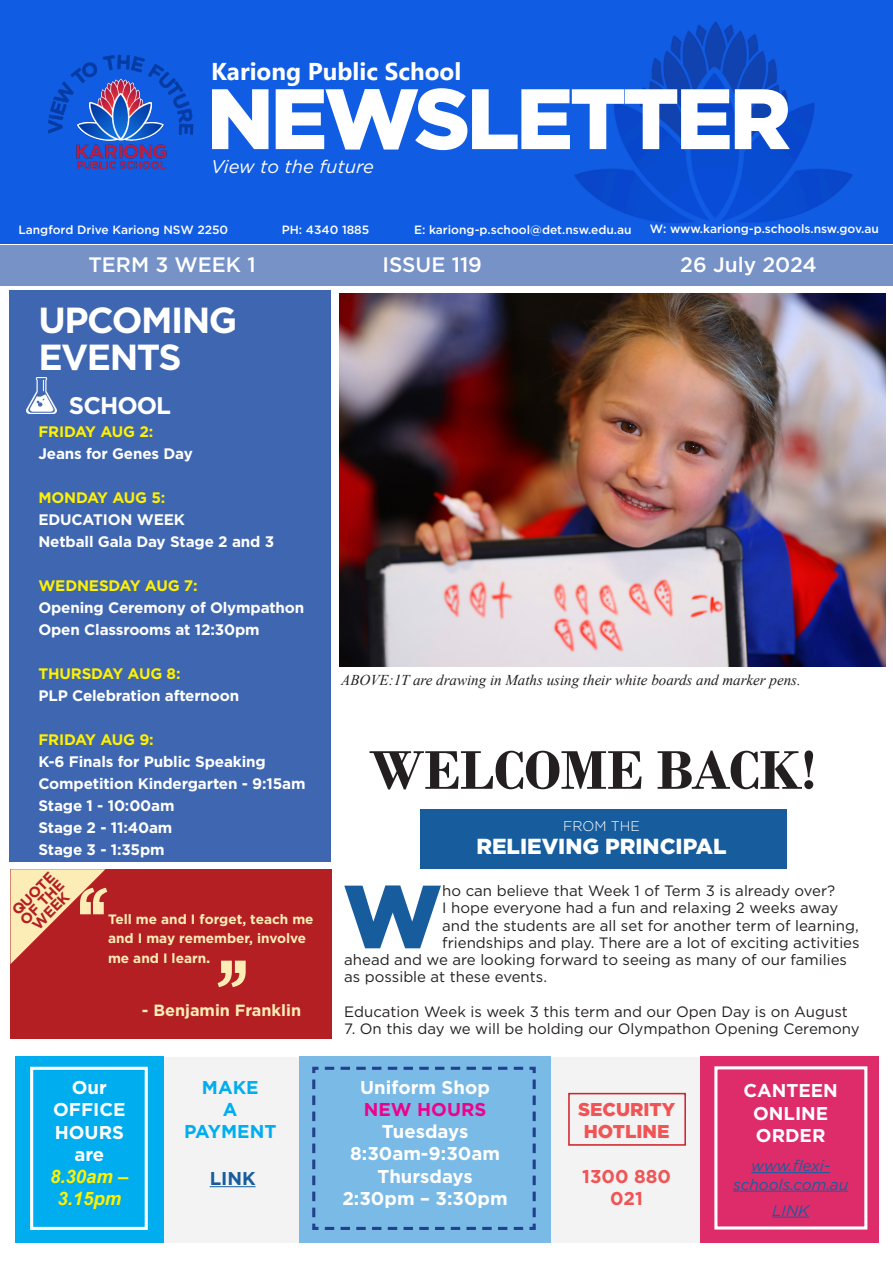
<style>
.page{position:relative;width:893px;height:1263px;background:#fff}
.page>*{position:absolute;margin:0;border:0;box-sizing:border-box;transform-origin:0 0}
.t1{font:117px "Gotham";color:#fcedb7}
.t2{font:900 88.95px "Gotham";color:#175d9e}
.t3{font:900 85.5px "Gotham";letter-spacing:-.04em;color:#fff}
.t4{font:700 57.3px "Bodoni";letter-spacing:-.01em;color:#231f20}
.t5{font:700 36.3px "Gotham";letter-spacing:-.04em;color:#fff}
.t6{font:700 24.3px "Gadugi";color:#fff}
.t7{font:700 24px "Gotham";letter-spacing:-.04em;color:#fff}
.t8{font:900 21.75px "Gotham";color:#fff}
.t9{font:500 20.85px "Gotham";color:#fff}
.t10{font:700 18.6px "Gotham";color:#fff}
.t11{font:900 18.6px "Gotham";color:#f05455}
.t12{font:italic 700 18.6px/22.2px "Arial";color:#fff101;text-align:center}
.t13{font:700 18.6px "Gotham";color:#00aeef}
.t14{font:700 18.6px/22.2px "Gotham";color:#f05455;text-align:center}
.t15{font:700 18.6px "Gotham";color:#ed028c}
.t16{font:700 18.6px "Gotham";color:#175d9e}
.t17{font:italic 18.3px "Gotham";color:#fff}
.t18{font:700 16.2px "Gotham";color:#fcedb7}
.t19{font:italic 15.45px/18.6px "Gotham";color:#175d9e;text-align:center}
.t20{font:700 15.15px/21.9px "Gotham";letter-spacing:-.01em;color:#fff}
.t21{font:700 15.15px "Gotham";letter-spacing:-.01em;color:#fff101}
.t22{font:15px "Gotham";color:#231f20}
.t23{font:italic 15px "Times New Roman";color:#231f20}
.t24{font:700 14.7px "Gotham";color:#b31f23}
.t25{font:300 13.95px "Gotham";color:#fff}
.t26{font:700 13.5px/19.6px "Gotham";color:#fcedb7}
.t27{font:500 12px "Gotham";color:#fff}
.s1{font-size:15px}
</style>
<div class="page">
<img style="left:0;top:0;width:893px;height:243px">
<div style="left:0;top:245px;width:893px;height:41px;background:#7692c7"></div>
<div style="left:9px;top:290px;width:321px;height:572px;background:#3e66b1"></div>
<img style="left:27px;top:377px;width:30px;height:37px">
<img style="left:45px;top:45px;width:156px;height:152px">
<div style="left:420px;top:809px;width:367px;height:59px;background:#175d9e"></div>
<img style="left:340px;top:293px;width:546px;height:374px">
<div style="left:16px;top:1057px;width:859px;height:185px;background:#f3f3f3"></div>
<div style="left:15px;top:1055px;width:149px;height:187px;background:#00aeef"></div>
<div style="left:299px;top:1055px;width:252px;height:187px;background:#79bae6"></div>
<div style="left:700px;top:1055px;width:179px;height:187px;background:#de2c6a"></div>
<div style="left:30px;top:1067px;width:118px;height:163px;border:3px solid #fff"></div>
<svg style="left:312px;top:1066px;width:224px;height:164px"></svg>
<div style="left:714px;top:1066px;width:153px;height:163px;border:3px solid #fff"></div>
<div style="left:568px;top:1093px;width:118px;height:53px;border:2px solid #d1232a"></div>
<hr style="left:751px;top:1172px;width:79px;height:1px;background:#175d9e">
<hr style="left:733px;top:1191px;width:115px;height:1px;background:#175d9e">
<hr style="left:772px;top:1217px;width:37px;height:1px;background:#175d9e">
<hr style="left:210px;top:1186px;width:46px;height:1px;background:#175d9e">
<div style="left:10px;top:869px;width:322px;height:170px;background:#b31f23"></div>
<svg style="left:10px;top:869px;width:95px;height:95px"></svg>
<p class="t6" style="left:211px;top:56px;width:252px">Kariong Public School</p>
<p class="t3" style="left:207px;top:60px;width:586px">NEWSLETTER</p>
<p class="t17" style="left:211px;top:155px;width:164px">View to the future</p>
<p class="t27" style="left:18px;top:221px;width:211px">Langford Drive Kariong NSW 2250</p>
<p class="t27" style="left:282px;top:221px;width:89px">PH: 4340 1885</p>
<p class="t27" style="left:414px;top:222px;width:219px">E: kariong-p.school@det.nsw.edu.au</p>
<p class="t27" style="left:650px;top:221px;width:231px">W: www.kariong-p.schools.nsw.gov.au</p>
<p class="t9" style="left:88px;top:251px;width:169px">TERM 3 WEEK 1</p>
<p class="t9" style="left:382px;top:251px;width:101px">ISSUE 119</p>
<p class="t9" style="left:680px;top:251px;width:138px">26 July 2024</p>
<p class="t5" style="left:38px;top:296px;width:200px">UPCOMING</p>
<p class="t5" style="left:38px;top:333px;width:145px">EVENTS</p>
<p class="t7" style="left:69px;top:389px;width:104px">SCHOOL</p>
<p class="t21" style="left:38px;top:422px;width:116px">FRIDAY AUG 2:</p>
<p class="t20" style="left:38px;top:443px;width:156px">Jeans for Genes Day</p>
<p class="t21" style="left:38px;top:487px;width:128px">MONDAY AUG 5:</p>
<p class="t20" style="left:38px;top:508px;width:148px">EDUCATION WEEK</p>
<p class="t20" style="left:38px;top:530px;width:237px">Netball Gala Day Stage 2 and 3</p>
<p class="t21" style="left:38px;top:575px;width:161px">WEDNESDAY AUG 7:</p>
<p class="t20" style="left:38px;top:596px;width:267px">Opening Ceremony of Olympathon<br>Open Classrooms at 12:30pm</p>
<p class="t21" style="left:38px;top:663px;width:144px">THURSDAY AUG 8:</p>
<p class="t20" style="left:38px;top:684px;width:202px">PLP Celebration afternoon</p>
<p class="t21" style="left:38px;top:729px;width:117px">FRIDAY AUG 9:</p>
<p class="t20" style="left:38px;top:750px;width:269px">K-6 Finals for Public Speaking<br>Competition Kindergarten - 9:15am</p>
<p class="t20" style="left:38px;top:794px;width:138px">Stage 1 - 10:00am</p>
<p class="t20" style="left:38px;top:816px;width:135px">Stage 2 - 11:40am</p>
<p class="t20" style="left:38px;top:838px;width:128px">Stage 3 - 1:35pm</p>
<p class="t24" style="left:8px;top:906px;width:56px;rotate:-46deg">QUOTE</p>
<p class="t24" style="left:16px;top:915px;width:57px;rotate:-46deg">OF THE</p>
<p class="t24" style="left:28px;top:920px;width:48px;rotate:-46deg">WEEK</p>
<p class="t1" style="left:85px;top:854px;width:30px">‘</p>
<p class="t26" style="left:108px;top:909px;width:207px">Tell me and I forget, teach me and I may remember, involve me and I learn<span class="s1">.</span></p>
<p class="t1" style="left:254px;top:1021px;width:30px;rotate:-180deg">‘</p>
<p class="t18" style="left:142px;top:1000px;width:161px">- Benjamin Franklin</p>
<p class="t10" style="left:72px;top:1075px;width:37px">Our</p>
<p class="t10" style="left:53px;top:1097px;width:74px">OFFICE</p>
<p class="t10" style="left:55px;top:1120px;width:71px">HOURS</p>
<p class="t10" style="left:74px;top:1142px;width:31px">are</p>
<p class="t12" style="left:50px;top:1166px;width:80px">8.30am –<br>3.15pm</p>
<p class="t13" style="left:202px;top:1074px;width:58px">MAKE</p>
<p class="t13" style="left:223px;top:1097px;width:16px">A</p>
<p class="t13" style="left:184px;top:1119px;width:94px">PAYMENT</p>
<p class="t16" style="left:210px;top:1166px;width:47px">LINK</p>
<p class="t23" style="left:341px;top:669px;width:461px">ABOVE:1T are drawing in Maths using their white boards and marker pens.</p>
<p class="t4" style="left:369px;top:736px;width:449px">WELCOME BACK!</p>
<p class="t25" style="left:563px;top:817px;width:78px">FROM THE</p>
<p class="t8" style="left:476px;top:831px;width:252px">RELIEVING PRINCIPAL</p>
<p class="t2" style="left:343px;top:855px;width:101px">W</p>
<p class="t22" style="left:442px;top:881px;width:394px">ho can believe that Week 1 of Term 3 is already over?</p>
<p class="t22" style="left:442px;top:898px;width:398px">I hope everyone had a fun and relaxing 2 weeks away</p>
<p class="t22" style="left:442px;top:916px;width:418px">and the students are all set for another term of learning,</p>
<p class="t22" style="left:442px;top:933px;width:419px">friendships and play. There are a lot of exciting activities</p>
<p class="t22" style="left:344px;top:950px;width:504px">ahead and we are looking forward to seeing as many of our families</p>
<p class="t22" style="left:344px;top:967px;width:204px">as possible at these events.</p>
<p class="t22" style="left:344px;top:1002px;width:505px">Education Week is week 3 this term and our Open Day is on August</p>
<p class="t22" style="left:344px;top:1019px;width:517px">7. On this day we will be holding our Olympathon Opening Ceremony</p>
<p class="t10" style="left:360px;top:1074px;width:131px">Uniform Shop</p>
<p class="t15" style="left:364px;top:1097px;width:124px">NEW HOURS</p>
<p class="t10" style="left:382px;top:1119px;width:88px">Tuesdays</p>
<p class="t10" style="left:350px;top:1141px;width:151px">8:30am-9:30am</p>
<p class="t10" style="left:377px;top:1164px;width:97px">Thursdays</p>
<p class="t10" style="left:342px;top:1186px;width:167px">2:30pm – 3:30pm</p>
<p class="t11" style="left:578px;top:1096px;width:99px">SECURITY</p>
<p class="t11" style="left:584px;top:1119px;width:87px">HOTLINE</p>
<p class="t14" style="left:582px;top:1165px;width:90px">1300 880<br>021</p>
<p class="t10" style="left:743px;top:1078px;width:96px">CANTEEN</p>
<p class="t10" style="left:753px;top:1101px;width:77px">ONLINE</p>
<p class="t10" style="left:756px;top:1123px;width:71px">ORDER</p>
<p class="t19" style="left:733px;top:1156px;width:117px">www.flexi&shy;schools.com.au</p>
<p class="t19" style="left:772px;top:1200px;width:39px">LINK</p>
</div>
